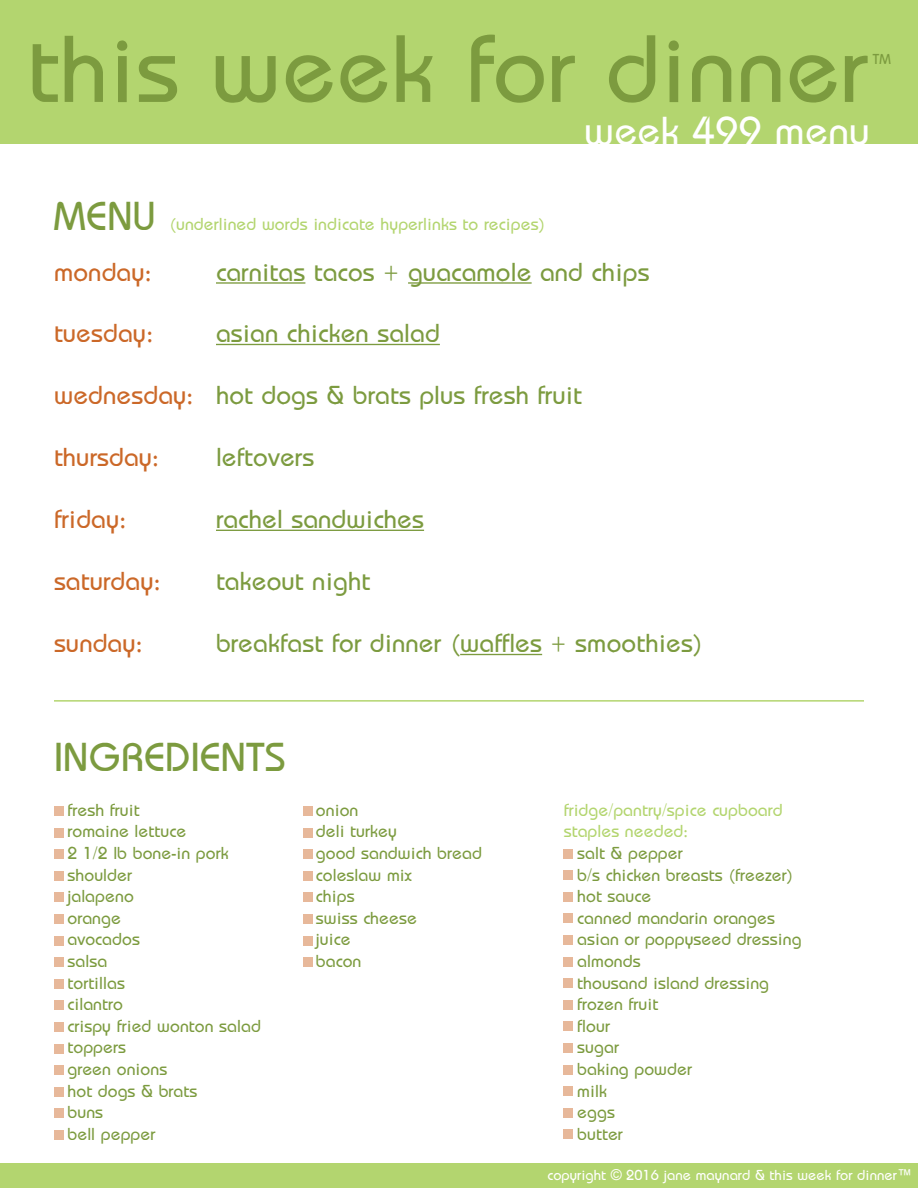
<style>
.page{position:relative;width:918px;height:1188px;background:#fff}
.page>*{position:absolute;margin:0;border:0;box-sizing:border-box;transform-origin:0 0}
.t1{font:99px "Opal";color:#7c9b3f}
.t2{font:42px "Opal";color:#7c9b3f}
.t3{font:42px "Opal";color:#fff}
.t4{font:27px "Opal";color:#7c9b3f}
.t5{font:27px "Opal";color:#cb6828}
.t6{font:18px/21.6px "Opal";color:#7c9b3f}
.t7{font:18px/21.6px "Opal";color:#b3d56f}
.t8{font:15px "Opal";color:#fffffe}
.t9{font:15px "Opal";color:#7c9b3f}
.s1{font-family:"Arial"}
</style>
<div class="page">
<div style="left:0;top:0;width:918px;height:143px;background:#b3d56f"></div>
<div style="left:0;top:1164px;width:918px;height:24px;background:#b3d56f"></div>
<hr style="left:216px;top:282px;width:89px;height:2px;background:#7c9b3f">
<hr style="left:408px;top:282px;width:124px;height:2px;background:#7c9b3f">
<hr style="left:216px;top:344px;width:224px;height:1px;background:#7c9b3f">
<hr style="left:216px;top:530px;width:208px;height:1px;background:#7c9b3f">
<hr style="left:460px;top:654px;width:82px;height:1px;background:#7c9b3f">
<hr style="left:54px;top:700px;width:810px;height:2px;background:#b3d56f">
<div style="left:55px;top:806px;width:9px;height:10px;background:#e7b89a"></div>
<div style="left:303px;top:806px;width:9px;height:10px;background:#e7b89a"></div>
<div style="left:55px;top:828px;width:9px;height:9px;background:#e7b89a"></div>
<div style="left:303px;top:828px;width:9px;height:9px;background:#e7b89a"></div>
<div style="left:55px;top:850px;width:9px;height:9px;background:#e7b89a"></div>
<div style="left:303px;top:850px;width:9px;height:9px;background:#e7b89a"></div>
<div style="left:55px;top:871px;width:9px;height:10px;background:#e7b89a"></div>
<div style="left:303px;top:871px;width:9px;height:10px;background:#e7b89a"></div>
<div style="left:55px;top:893px;width:9px;height:9px;background:#e7b89a"></div>
<div style="left:303px;top:893px;width:9px;height:9px;background:#e7b89a"></div>
<div style="left:55px;top:914px;width:9px;height:10px;background:#e7b89a"></div>
<div style="left:303px;top:914px;width:9px;height:10px;background:#e7b89a"></div>
<div style="left:55px;top:936px;width:9px;height:9px;background:#e7b89a"></div>
<div style="left:303px;top:936px;width:9px;height:9px;background:#e7b89a"></div>
<div style="left:564px;top:849px;width:9px;height:9px;background:#e7b89a"></div>
<div style="left:564px;top:870px;width:9px;height:10px;background:#e7b89a"></div>
<div style="left:564px;top:892px;width:9px;height:9px;background:#e7b89a"></div>
<div style="left:564px;top:914px;width:9px;height:9px;background:#e7b89a"></div>
<div style="left:564px;top:935px;width:9px;height:10px;background:#e7b89a"></div>
<div style="left:564px;top:957px;width:9px;height:9px;background:#e7b89a"></div>
<div style="left:564px;top:978px;width:9px;height:10px;background:#e7b89a"></div>
<div style="left:564px;top:1000px;width:9px;height:9px;background:#e7b89a"></div>
<div style="left:564px;top:1022px;width:9px;height:9px;background:#e7b89a"></div>
<div style="left:564px;top:1043px;width:9px;height:10px;background:#e7b89a"></div>
<div style="left:564px;top:1065px;width:9px;height:9px;background:#e7b89a"></div>
<div style="left:564px;top:1086px;width:9px;height:10px;background:#e7b89a"></div>
<div style="left:564px;top:1108px;width:9px;height:9px;background:#e7b89a"></div>
<div style="left:564px;top:1130px;width:9px;height:9px;background:#e7b89a"></div>
<div style="left:303px;top:958px;width:9px;height:9px;background:#e7b89a"></div>
<div style="left:55px;top:958px;width:9px;height:9px;background:#e7b89a"></div>
<div style="left:55px;top:979px;width:9px;height:10px;background:#e7b89a"></div>
<div style="left:55px;top:1001px;width:9px;height:9px;background:#e7b89a"></div>
<div style="left:55px;top:1022px;width:9px;height:10px;background:#e7b89a"></div>
<div style="left:55px;top:1044px;width:9px;height:9px;background:#e7b89a"></div>
<div style="left:55px;top:1066px;width:9px;height:9px;background:#e7b89a"></div>
<div style="left:55px;top:1087px;width:9px;height:10px;background:#e7b89a"></div>
<div style="left:55px;top:1109px;width:9px;height:9px;background:#e7b89a"></div>
<div style="left:55px;top:1130px;width:9px;height:10px;background:#e7b89a"></div>
<h1 class="t1" style="left:27px;top:10px;width:842px">this week for dinner</h1>
<p class="t9" style="left:873px;top:50px;width:20px">TM</p>
<h2 class="t2" style="left:54px;top:190px;width:104px">MENU</h2>
<p class="t7" style="left:169px;top:213px;width:378px">(underlined words indicate hyperlinks to recipes)</p>
<h2 class="t3" style="left:584px;top:106px;width:287px">week 499 menu</h2>
<h3 class="t5" style="left:54px;top:256px;width:98px">monday:</h3>
<h3 class="t5" style="left:54px;top:317px;width:100px">tuesday:</h3>
<h3 class="t5" style="left:54px;top:379px;width:140px">wednesday:</h3>
<h3 class="t5" style="left:54px;top:441px;width:106px">thursday:</h3>
<h3 class="t5" style="left:54px;top:503px;width:73px">friday:</h3>
<h3 class="t5" style="left:54px;top:565px;width:107px">saturday:</h3>
<h3 class="t5" style="left:54px;top:627px;width:89px">sunday:</h3>
<h3 class="t4" style="left:216px;top:256px;width:435px">carnitas tacos + guacamole and chips</h3>
<h3 class="t4" style="left:216px;top:317px;width:225px">asian chicken salad</h3>
<h3 class="t4" style="left:216px;top:379px;width:368px">hot dogs &amp; brats plus fresh fruit</h3>
<h3 class="t4" style="left:216px;top:441px;width:100px">leftovers</h3>
<h3 class="t4" style="left:216px;top:503px;width:210px">rachel sandwiches</h3>
<h3 class="t4" style="left:216px;top:565px;width:156px">takeout night</h3>
<h3 class="t4" style="left:216px;top:627px;width:489px">breakfast for dinner (waffles + smoothies)</h3>
<h2 class="t2" style="left:54px;top:732px;width:233px">INGREDIENTS</h2>
<p class="t6" style="left:68px;top:799px;width:195px">fresh fruit<br>romaine lettuce<br>2 1/2 lb bone-in pork shoulder<br>jalapeno<br>orange<br>avocados<br>salsa<br>tortillas<br>cilantro<br>crispy fried wonton salad toppers<br>green onions<br>hot dogs &amp; brats<br>buns<br>bell pepper</p>
<p class="t6" style="left:316px;top:799px;width:168px">onion<br>deli turkey<br>good sandwich bread coleslaw mix<br>chips<br>swiss cheese<br>juice<br>bacon</p>
<p class="t7" style="left:564px;top:799px;width:221px">fridge/pantry/spice cupboard staples needed:</p>
<p class="t6" style="left:577px;top:842px;width:226px">salt &amp; pepper<br>b/s chicken breasts (freezer) hot sauce<br>canned mandarin oranges asian or poppyseed dressing almonds<br>thousand island dressing frozen fruit<br>flour<br>sugar<br>baking powder<br>milk<br>eggs<br>butter</p>
<p class="t8" style="left:548px;top:1166px;width:366px">copyright <span class="s1">©</span> 2016 jane maynard &amp; this week for dinner<span class="s1">™</span></p>
</div>
